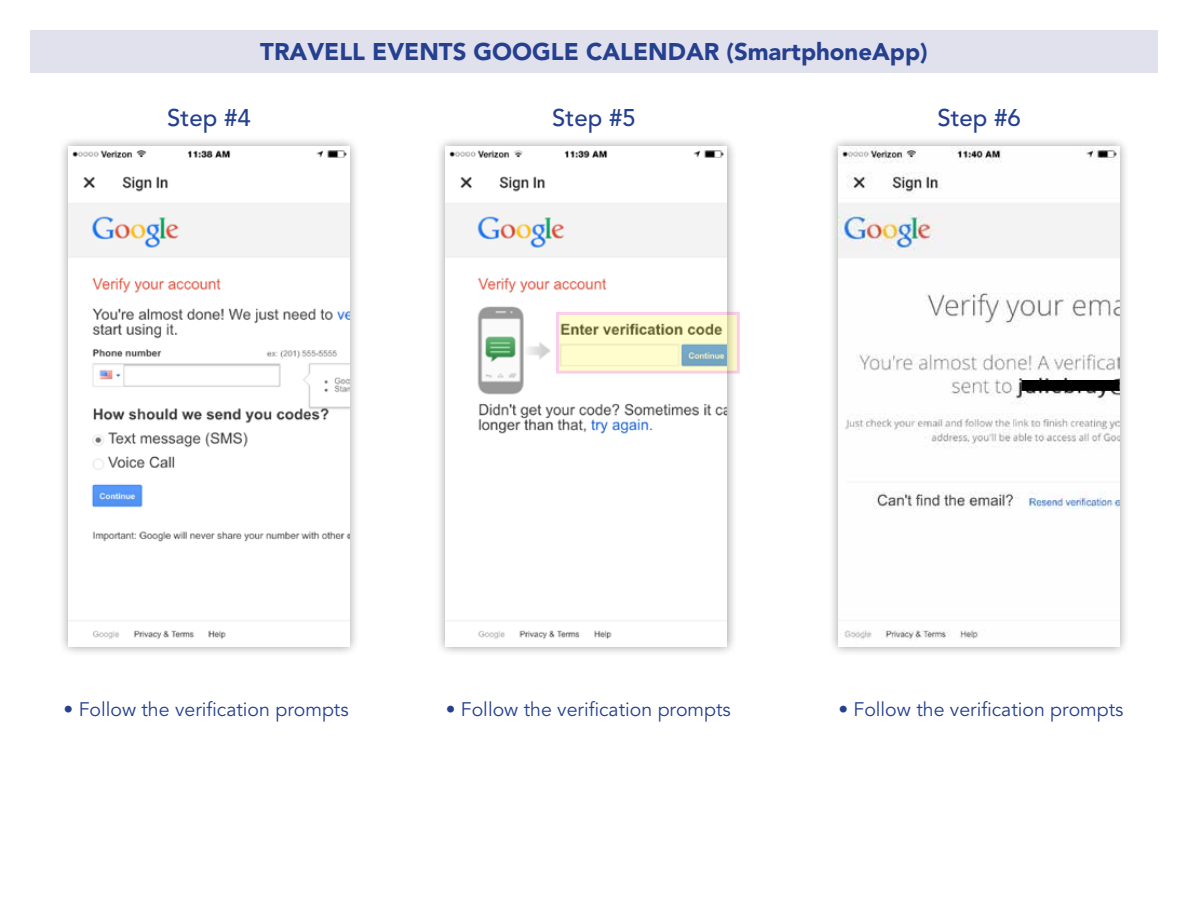
<style>
.page{position:relative;width:1188px;height:918px;background:#fff}
.page>*{position:absolute;margin:0;border:0;box-sizing:border-box;transform-origin:0 0}
.t1{font:900 24px "Avenir";color:#25408f}
.t2{font:500 24px "Avenir";color:#25408f}
.t3{font:19.5px "Avenir";color:#25408f}
</style>
<div class="page">
<div style="left:30px;top:30px;width:1128px;height:43px;background:#e1e0ed"></div>
<div style="left:58px;top:136px;width:302px;height:521px;background:#000;opacity:.4"></div>
<img style="left:68px;top:146px;width:282px;height:500px">
<div style="left:436px;top:136px;width:301px;height:521px;background:#000;opacity:.4"></div>
<img style="left:446px;top:146px;width:281px;height:500px">
<svg style="left:556px;top:312px;width:184px;height:62px;background:#e7e3c4"></svg>
<div style="left:828px;top:136px;width:302px;height:521px;background:#000;opacity:.4"></div>
<img style="left:838px;top:146px;width:282px;height:500px">
<div style="left:1022px;top:381px;width:97px;height:9px;background:#000"></div>
<div style="left:1022px;top:380px;width:98px;height:11px;border:2px solid #000"></div>
<p class="t1" style="left:260px;top:38px;width:669px">TRAVELL EVENTS GOOGLE CALENDAR (SMARTPHONEAPP)</p>
<p class="t2" style="left:167px;top:104px;width:85px">Step #4</p>
<p class="t2" style="left:552px;top:104px;width:85px">Step #5</p>
<p class="t2" style="left:937px;top:104px;width:85px">Step #6</p>
<p class="t3" style="left:64px;top:698px;width:287px">• Follow the verification prompts</p>
<p class="t3" style="left:446px;top:698px;width:287px">• Follow the verification prompts</p>
<p class="t3" style="left:838px;top:698px;width:287px">• Follow the verification prompts</p>
</div>
